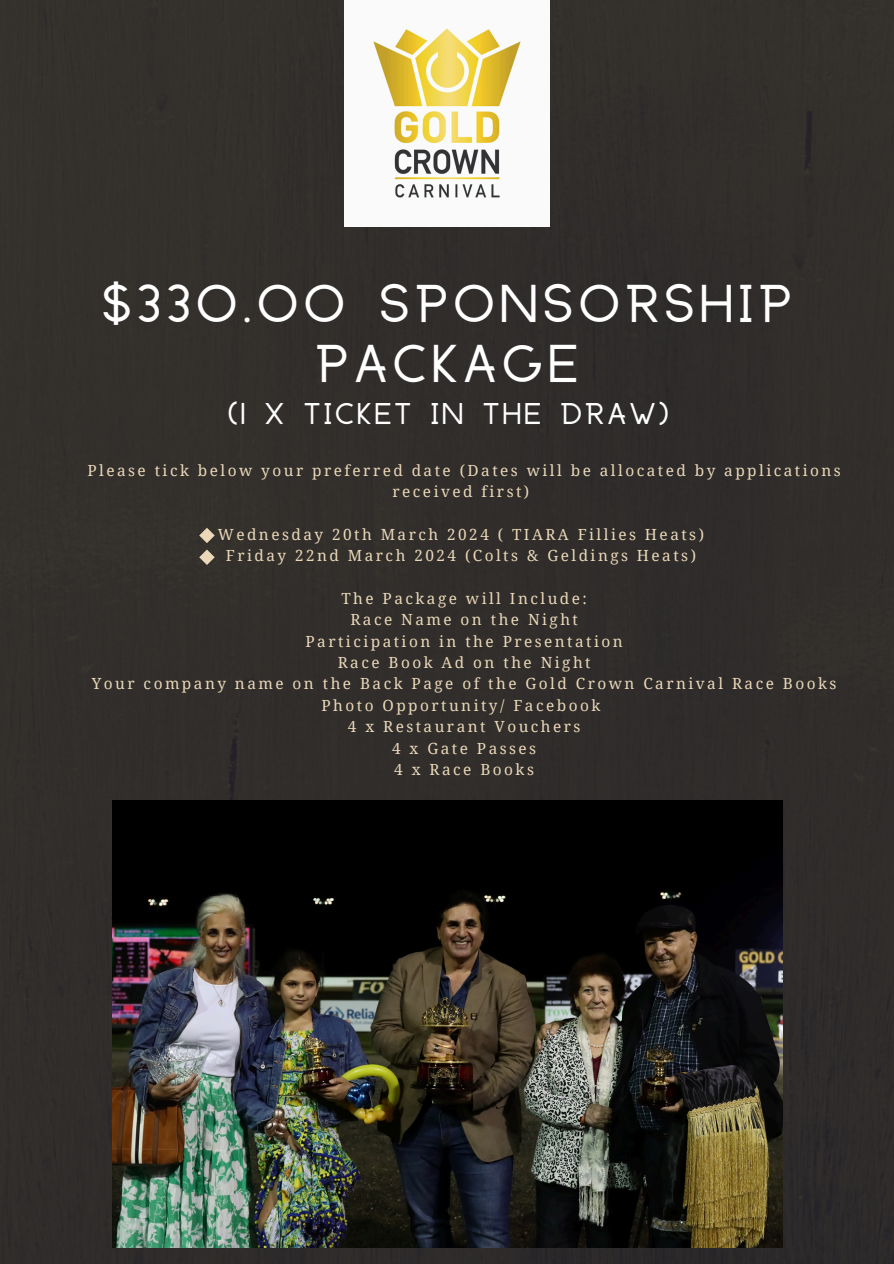
<style>
.page{position:relative;width:894px;height:1264px;background:#fff}
.page>*{position:absolute;margin:0;border:0;box-sizing:border-box;transform-origin:0 0}
.t1{font:700 42.6px/59.4px "Anchorage";letter-spacing:.16em;color:#fff;text-align:center}
.t2{font:700 24px "Anchorage";letter-spacing:.16em;color:#fff}
.t3{font:15.3px/21.3px "Droid Serif";letter-spacing:.16em;color:#ead8b8;text-align:center}
</style>
<div class="page">
<div style="left:0;top:0;width:893px;height:1263px;background:#312e2c"></div>
<img style="left:344px;top:0;width:205px;height:226px">
<img style="left:112px;top:800px;width:670px;height:447px">
<svg style="left:199px;top:527px;width:16px;height:16px"></svg>
<svg style="left:199px;top:549px;width:16px;height:16px"></svg>
<p class="t1" style="left:102px;top:280px;width:689px">$330.00 SPONSORSHIP<br>PACKAGE</p>
<p class="t2" style="left:228px;top:403px;width:442px">(1 X TICKET IN THE DRAW)</p>
<p class="t3" style="left:87px;top:459px;width:754px">Please tick below your preferred date (Dates will be allocated by applications received first)</p>
<p class="t3" style="left:218px;top:523px;width:487px">Wednesday 20th March 2024 ( TIARA Fillies Heats)</p>
<p class="t3" style="left:226px;top:545px;width:471px">Friday 22nd March 2024 (Colts &amp; Geldings Heats)</p>
<p class="t3" style="left:341px;top:588px;width:247px">The Package will Include:</p>
<p class="t3" style="left:350px;top:609px;width:229px">Race Name on the Night</p>
<p class="t3" style="left:305px;top:630px;width:319px">Participation in the Presentation</p>
<p class="t3" style="left:337px;top:652px;width:254px">Race Book Ad on the Night</p>
<p class="t3" style="left:92px;top:673px;width:746px">Your company name on the Back Page of the Gold Crown Carnival Race Books</p>
<p class="t3" style="left:321px;top:694px;width:280px">Photo Opportunity/ Facebook</p>
<p class="t3" style="left:348px;top:716px;width:234px">4 x Restaurant Vouchers</p>
<p class="t3" style="left:392px;top:737px;width:146px">4 x Gate Passes</p>
<p class="t3" style="left:394px;top:759px;width:141px">4 x Race Books</p>
</div>
